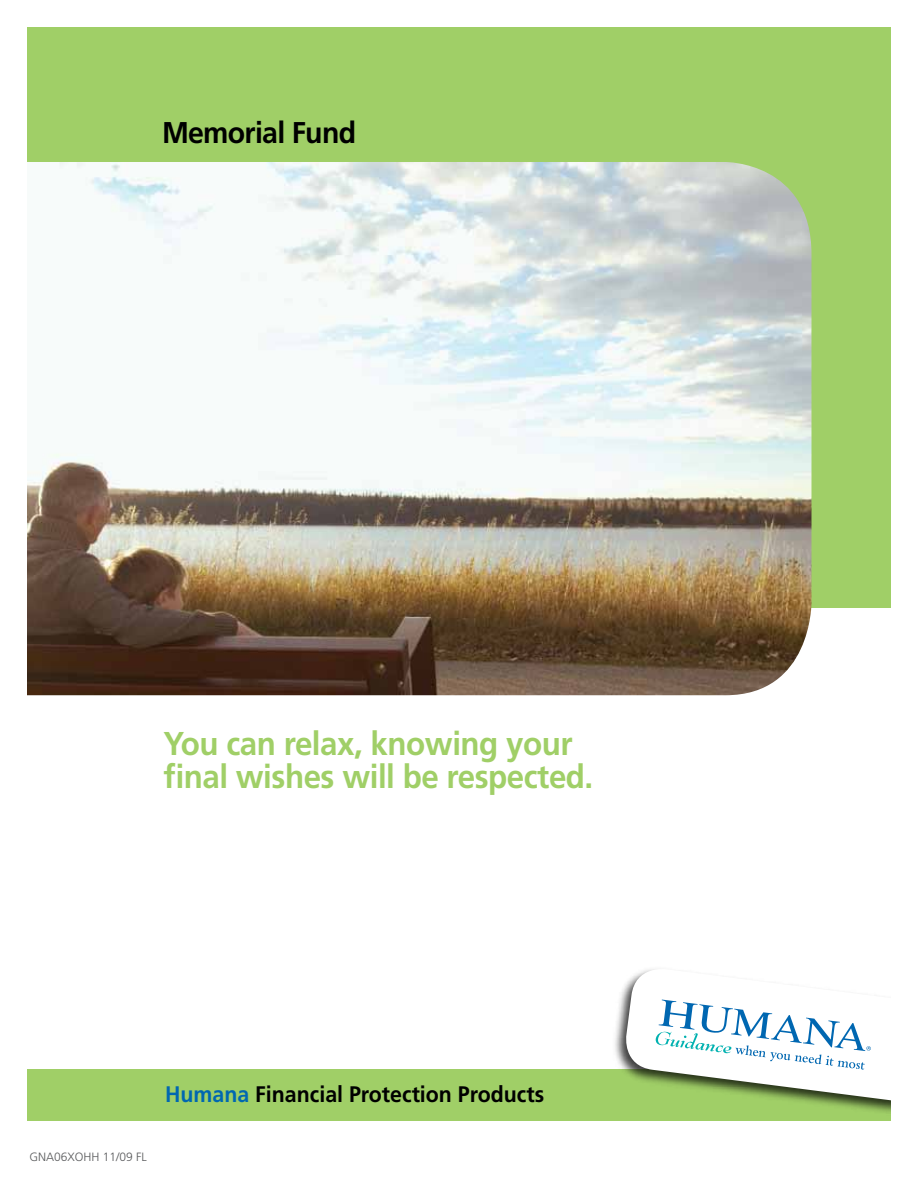
<style>
.page{position:relative;width:918px;height:1188px;background:#fff}
.page>*{position:absolute;margin:0;border:0;box-sizing:border-box;transform-origin:0 0}
.t1{font:700 33px/33px "Frutiger";letter-spacing:-.015em;color:#a0cf67;scale:.95 1}
.t2{font:700 30px "Frutiger";letter-spacing:-.025em;color:#000;scale:.95 1}
.t3{font:700 22.5px "Frutiger";color:#000;scale:.95 1}
.t4{font:300 12px "Frutiger";color:#58595b}
.s1{color:#0067b1}
</style>
<div class="page">
<div style="left:27px;top:27px;width:864px;height:581px;background:#a0cf67"></div>
<div style="left:27px;top:1069px;width:864px;height:51px;background:#a0cf67"></div>
<img style="left:615px;top:992px;width:276px;height:121px">
<svg style="left:622px;top:969px;width:269px;height:136px"></svg>
<img style="left:27px;top:162px;width:785px;height:533px">
<p class="t2" style="left:162px;top:114px;width:206px">Memorial Fund</p>
<p class="t1" style="left:163px;top:727px;width:454px">You can relax, knowing your final wishes will be respected.</p>
<p class="t4" style="left:29px;top:1150px;width:119px">GNA06XOHH 11/09 FL</p>
<p class="t3" style="left:165px;top:1081px;width:401px"><span class="s1">Humana</span> Financial Protection Products</p>
</div>
